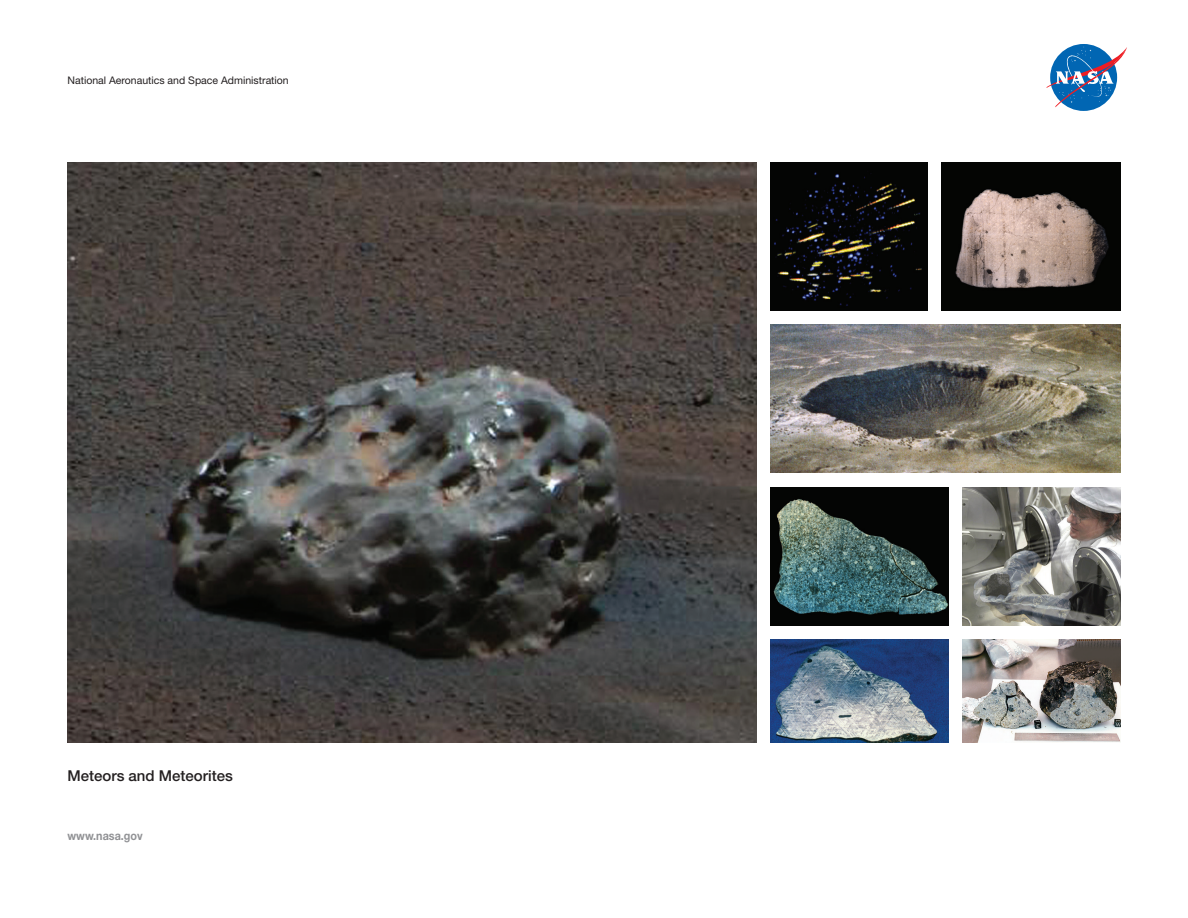
<style>
.page{position:relative;width:1188px;height:918px;background:#fff}
.page>*{position:absolute;margin:0;border:0;box-sizing:border-box;transform-origin:0 0}
.t1{font:500 15px "Helvetica Neue LT";color:#231f20}
.t2{font:700 12px "Helvetica Neue LT";color:#919295;scale:.9 1}
.t3{font:500 10.2px "Helvetica Neue LT";color:#231f20}
</style>
<div class="page">
<div style="left:1050px;top:44px;width:67px;height:67px;background:#0166b3;border-radius:50%"></div>
<svg style="left:1046px;top:47px;width:81px;height:60px"></svg>
<img style="left:68px;top:162px;width:689px;height:580px">
<img style="left:770px;top:162px;width:157px;height:149px">
<img style="left:941px;top:162px;width:179px;height:149px">
<img style="left:770px;top:324px;width:350px;height:149px">
<img style="left:770px;top:487px;width:179px;height:139px">
<img style="left:962px;top:487px;width:158px;height:139px">
<img style="left:770px;top:639px;width:179px;height:103px">
<img style="left:962px;top:639px;width:158px;height:104px">
<p class="t3" style="left:68px;top:74px;width:224px">National Aeronautics and Space Administration</p>
<h1 class="t1" style="left:68px;top:766px;width:167px">Meteors and Meteorites</h1>
<p class="t2" style="left:68px;top:829px;width:85px">www.nasa.gov</p>
</div>
